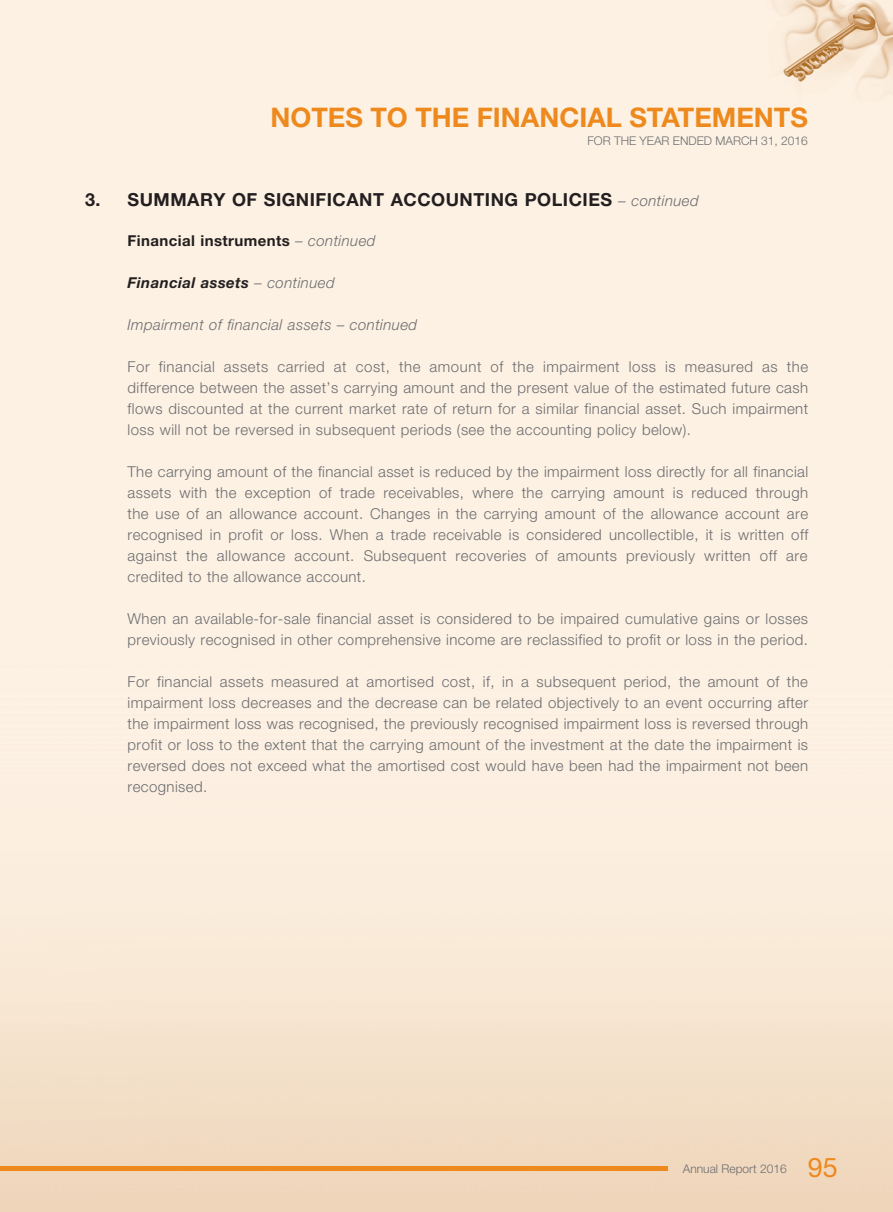
<style>
.page{position:relative;width:893px;height:1212px;background:#fff}
.page>*{position:absolute;margin:0;border:0;box-sizing:border-box;transform-origin:0 0}
.t1{font:700 27px "Helvetica Neue LT Std";color:#ed891d}
.t2{font:27px "Helvetica Neue LT Std";color:#ed891d}
.t3{font:700 18px "Helvetica Neue LT Std";letter-spacing:.03em;color:#231f20}
.t4{font:300 15px/21px "Helvetica Neue LT Std";letter-spacing:.03em;color:#6c6d70;text-align:justify}
.t5{font:italic 300 15px "Helvetica Neue LT Std";letter-spacing:.03em;color:#6c6d70}
.t6{font:700 15px "Helvetica Neue LT Std";letter-spacing:.03em;color:#231f20}
.t7{font:italic 700 15px "Helvetica Neue LT Std";letter-spacing:.03em;color:#231f20}
.t8{font:300 12px "Helvetica Neue LT Std";color:#6c6d70}
.s1{font-weight:300;font-style:italic;font-size:15px;color:#6c6d70}
.s2{font-weight:300;font-style:italic;color:#6c6d70}
.s3{font-weight:300;color:#6c6d70}
</style>
<div class="page">
<img style="left:0;top:0;width:893px;height:1212px">
<div style="left:0;top:1166px;width:668px;height:5px;background:#ed891d"></div>
<h1 class="t1" style="left:270px;top:100px;width:539px">NOTES TO THE FINANCIAL STATEMENTS</h1>
<p class="t8" style="left:587px;top:133px;width:222px">FOR THE YEAR ENDED MARCH 31, 2016</p>
<p class="t3" style="left:85px;top:189px;width:615px">3. SUMMARY OF SIGNIFICANT ACCOUNTING POLICIES <span class="s1">– continued</span></p>
<p class="t6" style="left:128px;top:231px;width:249px">Financial instruments <span class="s2">– continued</span></p>
<p class="t7" style="left:128px;top:273px;width:209px">Financial assets <span class="s3">– continued</span></p>
<p class="t5" style="left:128px;top:316px;width:291px">Impairment of financial assets – continued</p>
<p class="t4" style="left:128px;top:356px;width:682px">For financial assets carried at cost, the amount of the impairment loss is measured as the difference between the asset’s carrying amount and the present value of the estimated future cash flows discounted at the current market rate of return for a similar financial asset. Such impairment loss will not be reversed in subsequent periods (see the accounting policy below).</p>
<p class="t4" style="left:128px;top:461px;width:682px">The carrying amount of the financial asset is reduced by the impairment loss directly for all financial assets with the exception of trade receivables, where the carrying amount is reduced through the use of an allowance account. Changes in the carrying amount of the allowance account are recognised in profit or loss. When a trade receivable is considered uncollectible, it is written off against the allowance account. Subsequent recoveries of amounts previously written off are credited to the allowance account.</p>
<p class="t4" style="left:128px;top:608px;width:682px">When an available-for-sale financial asset is considered to be impaired cumulative gains or losses previously recognised in other comprehensive income are reclassified to profit or loss in the period.</p>
<p class="t4" style="left:128px;top:671px;width:682px">For financial assets measured at amortised cost, if, in a subsequent period, the amount of the impairment loss decreases and the decrease can be related objectively to an event occurring after the impairment loss was recognised, the previously recognised impairment loss is reversed through profit or loss to the extent that the carrying amount of the investment at the date the impairment is reversed does not exceed what the amortised cost would have been had the impairment not been recognised.</p>
<p class="t8" style="left:683px;top:1161px;width:105px">Annual Report 2016</p>
<h1 class="t2" style="left:808px;top:1151px;width:32px">95</h1>
</div>
